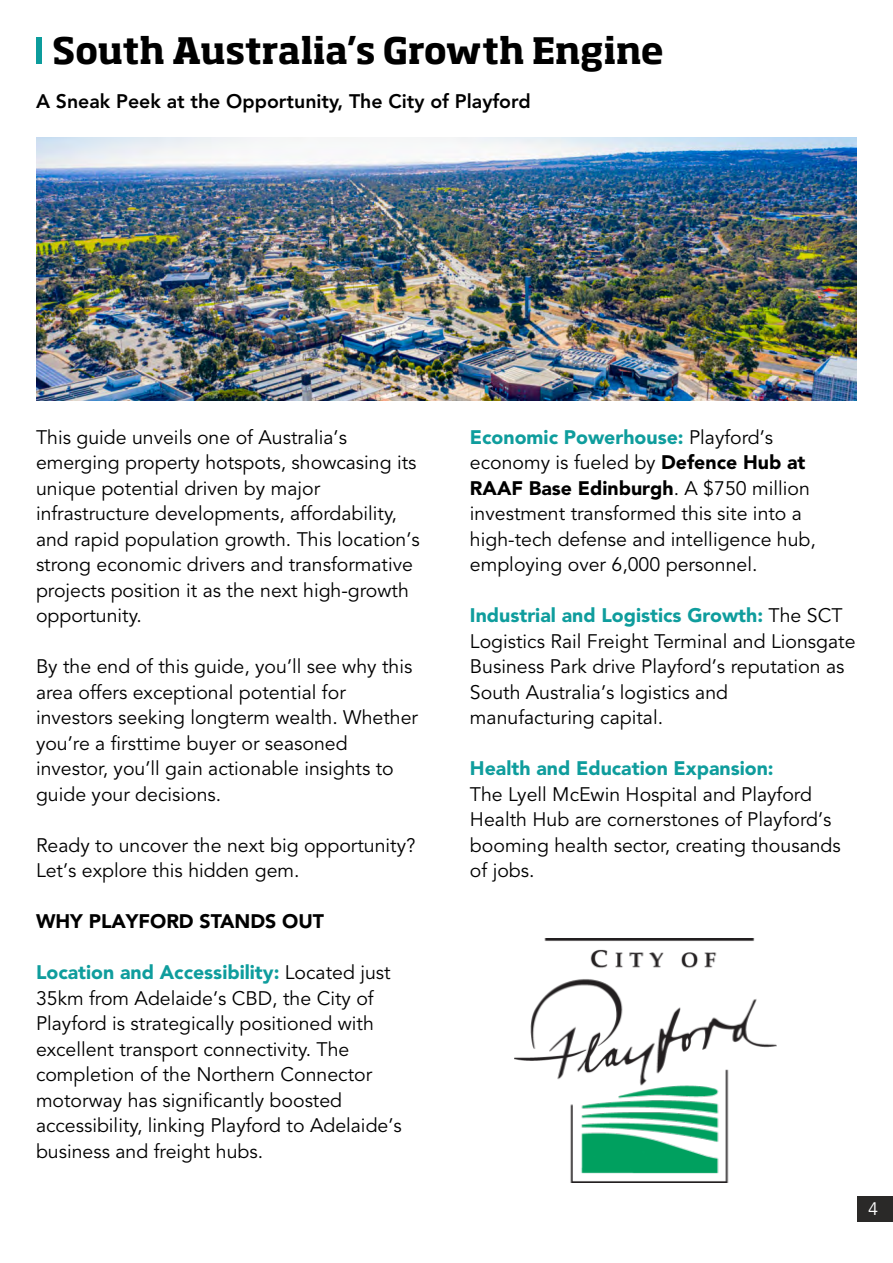
<style>
.page{position:relative;width:893px;height:1263px;background:#fff}
.page>*{position:absolute;margin:0;border:0;box-sizing:border-box;transform-origin:0 0}
.t1{font:700 36px "Soho Std";letter-spacing:-.005em;color:#000}
.t2{font:19.5px/25.5px "Avenir";color:#000}
.t3{font:800 19.5px "Avenir";color:#000}
.t4{font:900 19.5px "Avenir";color:#0f9d9d}
.t5{font:900 19.5px "Avenir";color:#000}
.t6{font:18px "Avenir";color:#fff}
.s1{font-weight:900;color:#0f9d9d}
.s2{font-weight:900}
</style>
<div class="page">
<div style="left:858px;top:1196px;width:35px;height:25px;background:#2a2928"></div>
<div style="left:36px;top:37px;width:5px;height:27px;background:#0c9c9c"></div>
<img style="left:36px;top:138px;width:821px;height:262px">
<img style="left:515px;top:938px;width:261px;height:245px">
<h1 class="t1" style="left:52px;top:27px;width:613px">South Australia’s Growth Engine</h1>
<p class="t3" style="left:36px;top:87px;width:496px">A Sneak Peek at the Opportunity, The City of Playford</p>
<p class="t2" style="left:36px;top:425px;width:385px">This guide unveils one of Australia’s emerging property hotspots, showcasing its unique potential driven by major infrastructure developments, affordability, and rapid population growth. This location’s strong economic drivers and transformative projects position it as the next high-growth opportunity.</p>
<p class="t2" style="left:36px;top:654px;width:383px">By the end of this guide, you’ll see why this area offers exceptional potential for investors seeking longterm wealth. Whether you’re a firsttime buyer or seasoned investor, you’ll gain actionable insights to guide your decisions.</p>
<p class="t2" style="left:36px;top:833px;width:381px">Ready to uncover the next big opportunity?<br>Let’s explore this hidden gem.</p>
<p class="t5" style="left:36px;top:907px;width:290px">WHY PLAYFORD STANDS OUT</p>
<p class="t2" style="left:36px;top:960px;width:367px"><span class="s1">Location and Accessibility:</span> Located just 35km from Adelaide’s CBD, the City of Playford is strategically positioned with excellent transport connectivity. The completion of the Northern Connector motorway has significantly boosted accessibility, linking Playford to Adelaide’s business and freight hubs.</p>
<p class="t2" style="left:470px;top:425px;width:347px"><span class="s1">Economic Powerhouse:</span> Playford’s economy is fueled by <span class="s2">Defence Hub at RAAF Base Edinburgh</span>. A $750 million investment transformed this site into a high-tech defense and intelligence hub, employing over 6,000 personnel.</p>
<p class="t2" style="left:470px;top:603px;width:387px"><span class="s1">Industrial and Logistics Growth:</span> The SCT Logistics Rail Freight Terminal and Lionsgate Business Park drive Playford’s reputation as South Australia’s logistics and manufacturing capital.</p>
<p class="t4" style="left:470px;top:754px;width:305px">Health and Education Expansion:</p>
<p class="t2" style="left:470px;top:782px;width:372px">The Lyell McEwin Hospital and Playford Health Hub are cornerstones of Playford’s booming health sector, creating thousands of jobs.</p>
<p class="t6" style="left:868px;top:1195px;width:12px">4</p>
</div>
